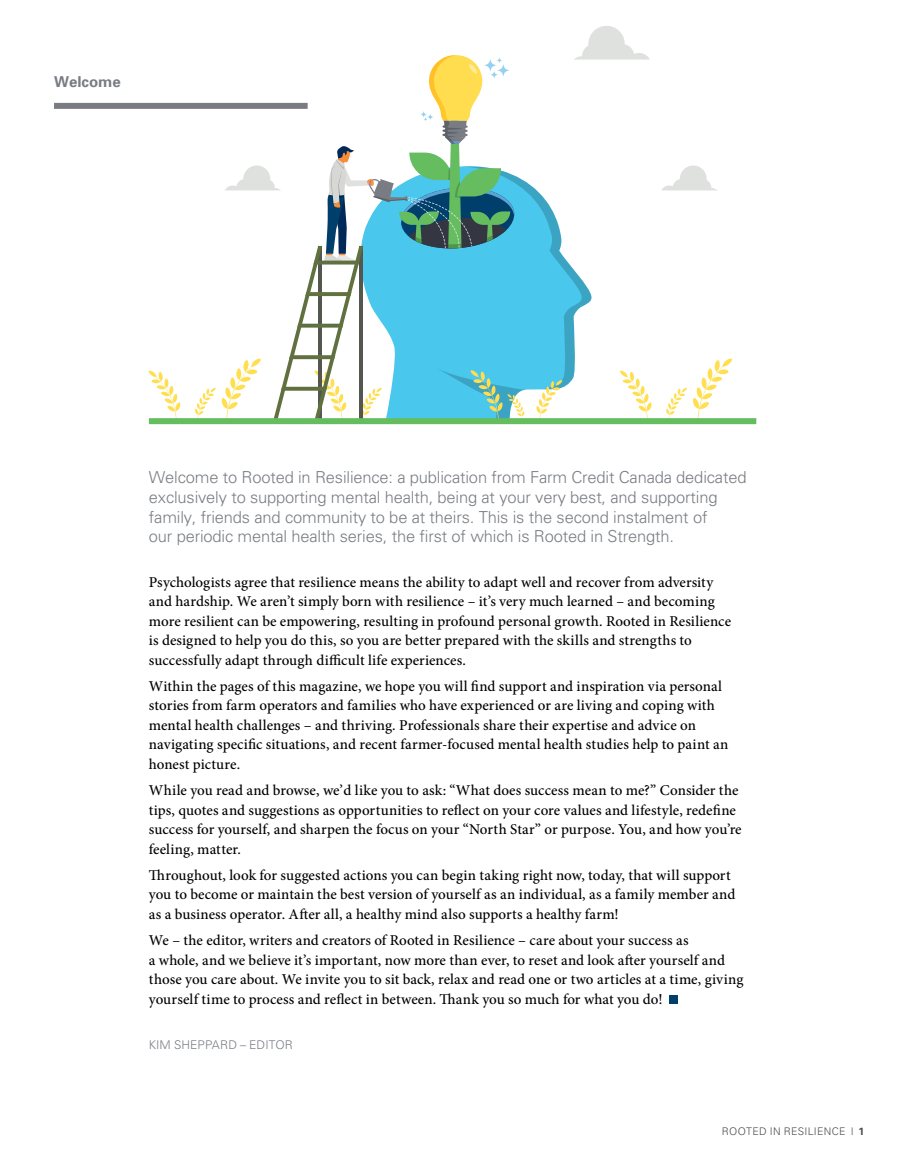
<style>
.page{position:relative;width:905px;height:1161px;background:#fff}
.page>*{position:absolute;margin:0;border:0;box-sizing:border-box;transform-origin:0 0}
.t1{font:300 16.5px/19.8px "Univers";letter-spacing:-.01em;color:#797d83}
.t2{font:500 15px/19.5px "Minion Pro";letter-spacing:.005em;color:#000}
.t3{font:700 15px "Univers";color:#797d83}
.t4{font:300 12px "Univers";letter-spacing:.01em;color:#797d83}
.t5{font:300 10.5px "Univers";letter-spacing:.035em;color:#4d4d4f}
.s1{font-weight:700}
</style>
<div class="page">
<div style="left:669px;top:995px;width:9px;height:9px;background:#003e6b"></div>
<div style="left:54px;top:103px;width:254px;height:6px;background:#797d83"></div>
<svg style="left:666px;top:358px;width:66px;height:60px"></svg>
<svg style="left:148px;top:370px;width:32px;height:51px"></svg>
<svg style="left:195px;top:26px;width:456px;height:392px"></svg>
<svg style="left:662px;top:165px;width:55px;height:25px"></svg>
<div style="left:149px;top:418px;width:607px;height:6px;background:#65bd60"></div>
<p class="t3" style="left:54px;top:72px;width:68px">Welcome</p>
<p class="t1" style="left:149px;top:467px;width:599px">Welcome to Rooted in Resilience: a publication from Farm Credit Canada dedicated exclusively to supporting mental health, being at your very best, and supporting family, friends and community to be at theirs. This is the second instalment of<br>our periodic mental health series, the first of which is Rooted in Strength.</p>
<p class="t2" style="left:149px;top:572px;width:583px">Psychologists agree that resilience means the ability to adapt well and recover from adversity and hardship. We aren’t simply born with resilience – it’s very much learned – and becoming more resilient can be empowering, resulting in profound personal growth. Rooted in Resilience is designed to help you do this, so you are better prepared with the skills and strengths to successfully adapt through difficult life experiences.</p>
<p class="t2" style="left:149px;top:676px;width:581px">Within the pages of this magazine, we hope you will find support and inspiration via personal stories from farm operators and families who have experienced or are living and coping with mental health challenges – and thriving. Professionals share their expertise and advice on navigating specific situations, and recent farmer-focused mental health studies help to paint an honest picture.</p>
<p class="t2" style="left:149px;top:781px;width:594px">While you read and browse, we’d like you to ask: “What does success mean to me?” Consider the tips, quotes and suggestions as opportunities to reflect on your core values and lifestyle, redefine success for yourself, and sharpen the focus on your “North Star” or purpose. You, and how you’re feeling, matter.</p>
<p class="t2" style="left:149px;top:865px;width:588px">Throughout, look for suggested actions you can begin taking right now, today, that will support you to become or maintain the best version of yourself as an individual, as a family member and as a business operator. After all, a healthy mind also supports a healthy farm!</p>
<p class="t2" style="left:149px;top:931px;width:596px">We – the editor, writers and creators of Rooted in Resilience – care about your success as<br>a whole, and we believe it’s important, now more than ever, to reset and look after yourself and those you care about. We invite you to sit back, relax and read one or two articles at a time, giving yourself time to process and reflect in between. Thank you so much for what you do!</p>
<p class="t4" style="left:149px;top:1037px;width:146px">KIM SHEPPARD – EDITOR</p>
<p class="t5" style="left:721px;top:1125px;width:144px">ROOTED IN RESILIENCE | <span class="s1">1</span></p>
</div>
